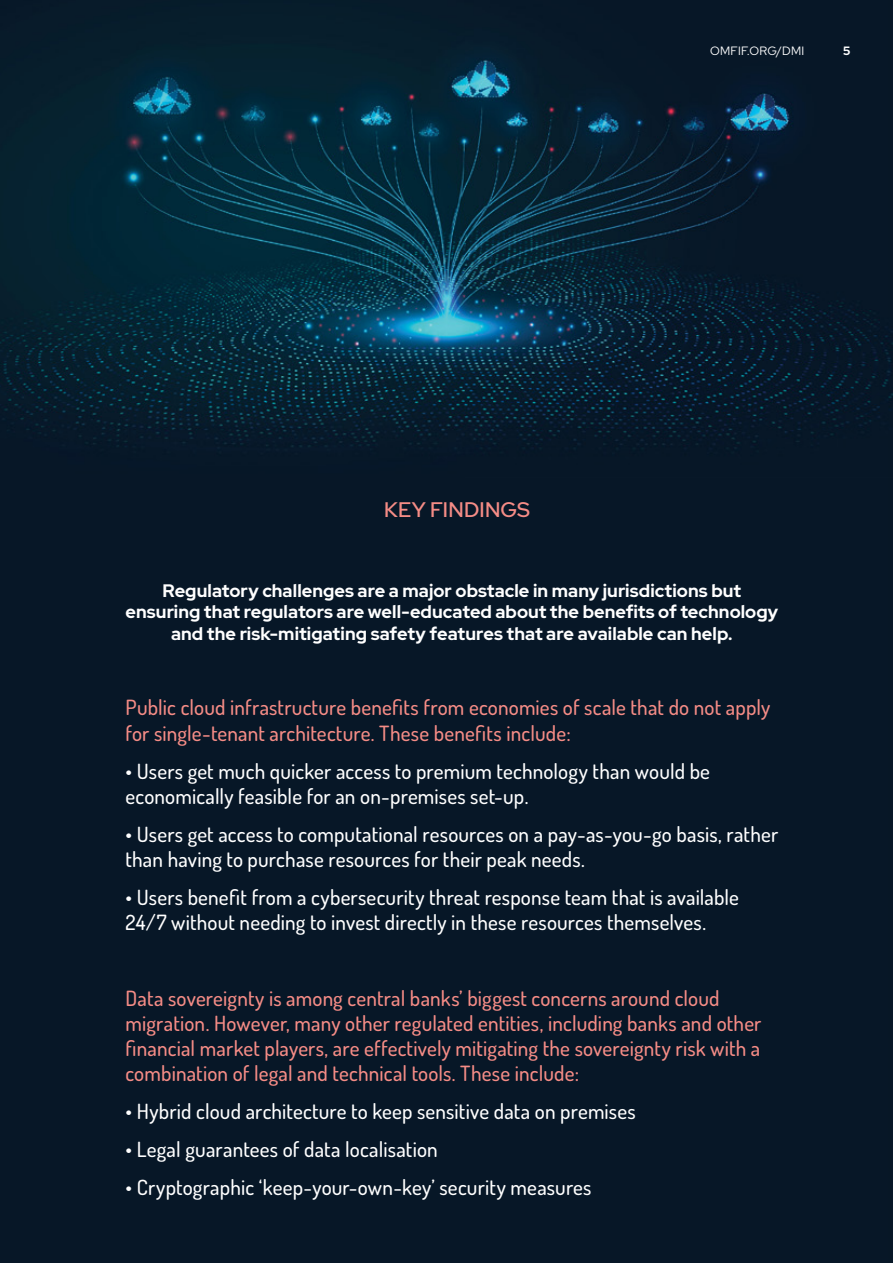
<style>
.page{position:relative;width:893px;height:1263px;background:#fff}
.page>*{position:absolute;margin:0;border:0;box-sizing:border-box;transform-origin:0 0}
.t1{font:500 21px/25.2px "Dosis";letter-spacing:.005em;color:#fff}
.t2{font:500 21px/25.2px "Dosis";letter-spacing:.005em;color:#f58c86}
.t3{font:500 21px "Red Hat Display";letter-spacing:.01em;color:#f58c86}
.t4{font:700 18px/21.6px "Red Hat Display";letter-spacing:.005em;color:#fff;text-align:center}
.t5{font:12px "Red Hat Display";letter-spacing:.025em;color:#fff}
.t6{font:700 12px "Red Hat Display";color:#fff}
</style>
<div class="page">
<img style="left:0;top:0;width:893px;height:1263px">
<p class="t3" style="left:384px;top:495px;width:147px">KEY FINDINGS</p>
<p class="t5" style="left:710px;top:43px;width:96px">OMFIF.ORG/DMI</p>
<p class="t6" style="left:843px;top:43px;width:9px">5</p>
<p class="t4" style="left:125px;top:579px;width:654px">Regulatory challenges are a major obstacle in many jurisdictions but ensuring that regulators are well-educated about the benefits of technology and the risk-mitigating safety features that are available can help.</p>
<p class="t2" style="left:125px;top:695px;width:646px">Public cloud infrastructure benefits from economies of scale that do not apply for single-tenant architecture. These benefits include:</p>
<p class="t1" style="left:125px;top:758px;width:586px">• Users get much quicker access to premium technology than would be economically feasible for an on-premises set-up.</p>
<p class="t1" style="left:125px;top:821px;width:654px">• Users get access to computational resources on a pay-as-you-go basis, rather than having to purchase resources for their peak needs.</p>
<p class="t1" style="left:125px;top:884px;width:615px">• Users benefit from a cybersecurity threat response team that is available<br>24/7 without needing to invest directly in these resources themselves.</p>
<p class="t2" style="left:125px;top:985px;width:638px">Data sovereignty is among central banks’ biggest concerns around cloud migration. However, many other regulated entities, including banks and other financial market players, are effectively mitigating the sovereignty risk with a combination of legal and technical tools. These include:</p>
<p class="t1" style="left:125px;top:1098px;width:512px">• Hybrid cloud architecture to keep sensitive data on premises</p>
<p class="t1" style="left:125px;top:1136px;width:314px">• Legal guarantees of data localisation</p>
<p class="t1" style="left:125px;top:1174px;width:468px">• Cryptographic ‘keep-your-own-key’ security measures</p>
</div>
